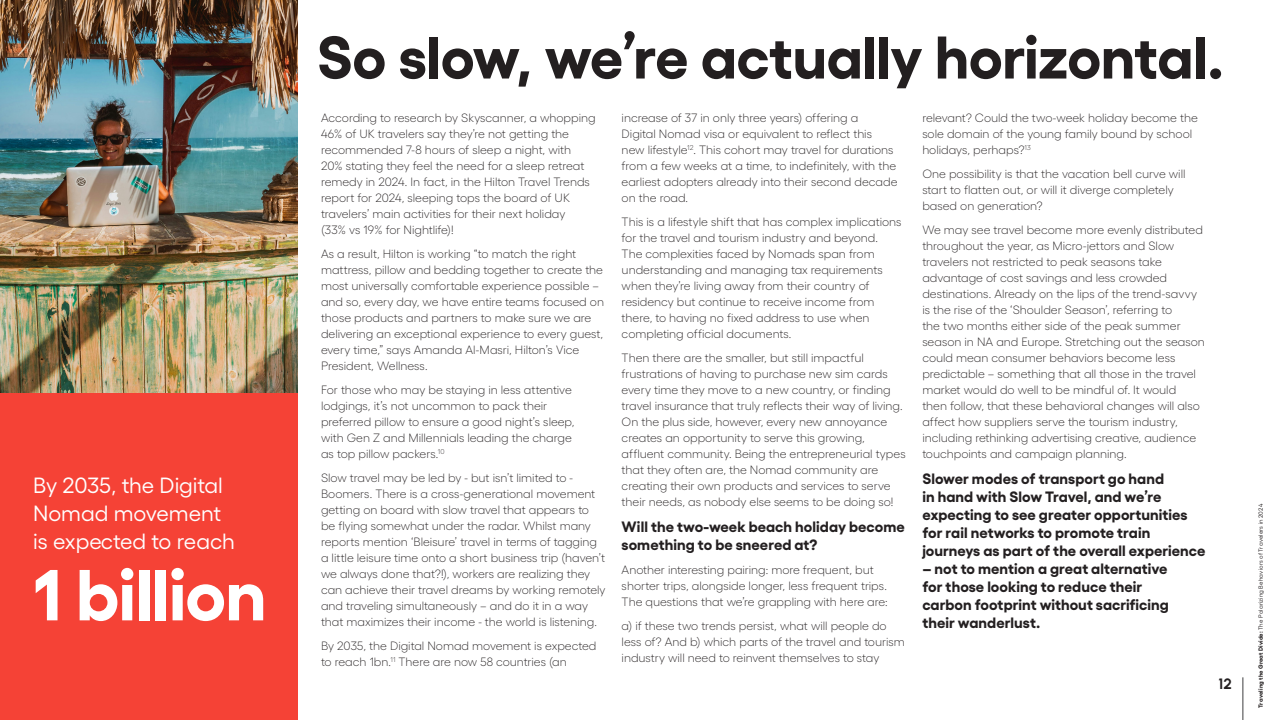
<style>
.page{position:relative;width:1280px;height:720px;background:#fff}
.page>*{position:absolute;margin:0;border:0;box-sizing:border-box;transform-origin:0 0}
.t1{font:700 72px "Gellix";letter-spacing:-.01em;color:#fff}
.t2{font:700 60px "Gellix";letter-spacing:-.01em;color:#231f20}
.t3{font:22px/28px "Gellix";letter-spacing:-.005em;color:#fff}
.t4{font:700 15px/18px "Gellix";color:#231f20}
.t5{font:700 15px "Urbanist";color:#231f20}
.t6{font:300 12px/16px "Gellix";letter-spacing:-.005em;color:#231f20}
.t7{font:6px "Gellix";letter-spacing:.025em;color:#231f20}
.s1{font-weight:700}
</style>
<div class="page">
<hr style="left:1242px;top:677px;width:1px;height:43px;background:#3e3e3f">
<img style="left:0;top:0;width:297px;height:393px">
<div style="left:0;top:393px;width:297px;height:327px;background:#f54236"></div>
<p class="t3" style="left:33px;top:469px;width:203px">By 2035, the Digital<br>Nomad movement is expected to reach</p>
<p class="t1" style="left:33px;top:537px;width:235px">1 billion</p>
<p class="t2" style="left:317px;top:9px;width:909px">So slow, we’re actually horizontal.</p>
<p class="t6" style="left:321px;top:109px;width:276px">According to research by Skyscanner, a whopping 46% of UK travelers say they’re not getting the recommended 7-8 hours of sleep a night, with 20% stating they feel the need for a sleep retreat remedy in 2024. In fact, in the Hilton Travel Trends report for 2024, sleeping tops the board of UK travelers’ main activities for their next holiday<br>(33% vs 19% for Nightlife)!</p>
<p class="t6" style="left:321px;top:245px;width:285px">As a result, Hilton is working “to match the right mattress, pillow and bedding together to create the most universally comfortable experience possible – and so, every day, we have entire teams focused on those products and partners to make sure we are delivering an exceptional experience to every guest, every time,” says Amanda Al-Masri, Hilton’s Vice President, Wellness.</p>
<p class="t6" style="left:321px;top:381px;width:255px">For those who may be staying in less attentive lodgings, it’s not uncommon to pack their preferred pillow to ensure a good night’s sleep, with Gen Z and Millennials leading the charge as top pillow packers.<sup>10</sup></p>
<p class="t6" style="left:321px;top:469px;width:286px">Slow travel may be led by - but isn’t limited to - Boomers. There is a cross-generational movement getting on board with slow travel that appears to be flying somewhat under the radar. Whilst many reports mention ‘Bleisure’ travel in terms of tagging a little leisure time onto a short business trip (haven’t we always done that?!), workers are realizing they can achieve their travel dreams by working remotely and traveling simultaneously – and do it in a way that maximizes their income - the world is listening.</p>
<p class="t6" style="left:321px;top:637px;width:277px">By 2035, the Digital Nomad movement is expected to reach 1bn.<sup>11</sup> There are now 58 countries (an</p>
<p class="t6" style="left:622px;top:109px;width:277px">increase of 37 in only three years) offering a<br>Digital Nomad visa or equivalent to reflect this new lifestyle<sup>12</sup>. This cohort may travel for durations from a few weeks at a time, to indefinitely, with the earliest adopters already into their second decade on the road.</p>
<p class="t6" style="left:622px;top:213px;width:281px">This is a lifestyle shift that has complex implications for the travel and tourism industry and beyond.<br>The complexities faced by Nomads span from understanding and managing tax requirements when they’re living away from their country of residency but continue to receive income from there, to having no fixed address to use when completing official documents.</p>
<p class="t6" style="left:622px;top:349px;width:286px">Then there are the smaller, but still impactful frustrations of having to purchase new sim cards every time they move to a new country, or finding travel insurance that truly reflects their way of living.<br>On the plus side, however, every new annoyance creates an opportunity to serve this growing, affluent community. Being the entrepreneurial types that they often are, the Nomad community are creating their own products and services to serve their needs, as nobody else seems to be doing so!</p>
<p class="t4" style="left:622px;top:516px;width:285px">Will the two-week beach holiday become something to be sneered at?</p>
<p class="t6" style="left:622px;top:561px;width:268px">Another interesting pairing: more frequent, but shorter trips, alongside longer, less frequent trips.<br>The questions that we’re grappling with here are:</p>
<p class="t6" style="left:622px;top:617px;width:285px">a) if these two trends persist, what will people do less of? And b) which parts of the travel and tourism industry will need to reinvent themselves to stay</p>
<p class="t6" style="left:922px;top:109px;width:277px">relevant? Could the two-week holiday become the sole domain of the young family bound by school holidays, perhaps?<sup>13</sup></p>
<p class="t6" style="left:922px;top:165px;width:265px">One possibility is that the vacation bell curve will start to flatten out, or will it diverge completely based on generation?</p>
<p class="t6" style="left:922px;top:221px;width:284px">We may see travel become more evenly distributed throughout the year, as Micro-jettors and Slow travelers not restricted to peak seasons take advantage of cost savings and less crowded destinations. Already on the lips of the trend-savvy is the rise of the ‘Shoulder Season’, referring to<br>the two months either side of the peak summer season in NA and Europe. Stretching out the season could mean consumer behaviors become less predictable – something that all those in the travel market would do well to be mindful of. It would<br>then follow, that these behavioral changes will also affect how suppliers serve the tourism industry, including rethinking advertising creative, audience touchpoints and campaign planning.</p>
<p class="t4" style="left:922px;top:468px;width:285px">Slower modes of transport go hand<br>in hand with Slow Travel, and we’re expecting to see greater opportunities for rail networks to promote train journeys as part of the overall experience</p>
<p class="t4" style="left:922px;top:558px;width:248px">– not to mention a great alternative for those looking to reduce their carbon footprint without sacrificing their wanderlust.</p>
<p class="t5" style="left:1218px;top:673px;width:15px">12</p>
<p class="t7" style="left:1256px;top:708px;width:205px;rotate:-90deg"><span class="s1">Traveling the Great Divide:</span> The Polarizing Behaviors of Travelers in 2024</p>
</div>
